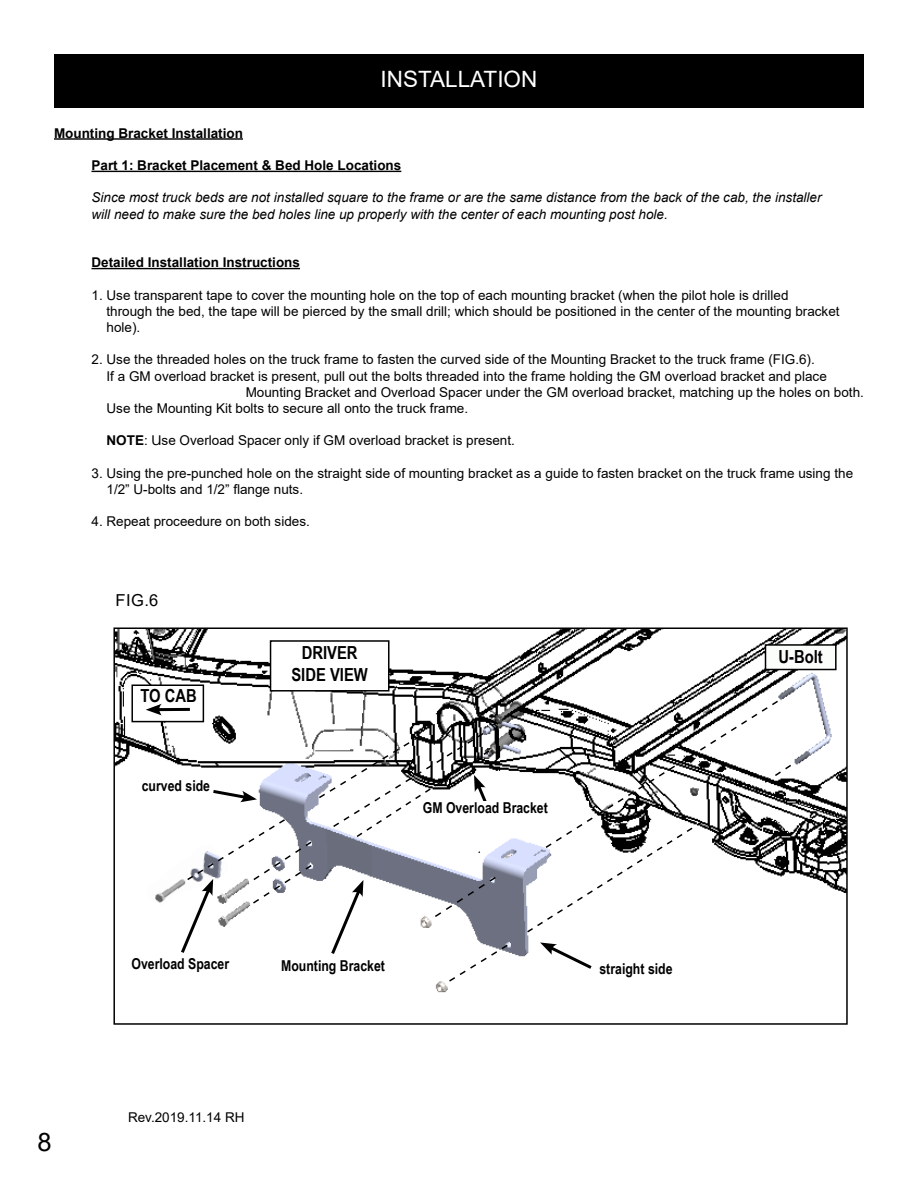
<style>
.page{position:relative;width:918px;height:1188px;background:#fff}
.page>*{position:absolute;margin:0;border:0;box-sizing:border-box;transform-origin:0 0}
.t1{font:25.5px "Arial";color:#000}
.t2{font:22.5px "Arial";color:#fff}
.t3{font:700 18px/21.6px "Arial Narrow";color:#000;text-align:center}
.t4{font:16.5px "Arial";color:#000}
.t5{font:700 15px "Arial Narrow";color:#000}
.t6{font:13.5px/16.2px "Arial";color:#000}
.t7{font:italic 13.5px/16.2px "Arial";color:#000}
.t8{font:700 13.5px "Arial";color:#000}
.s1{font-weight:700}
</style>
<div class="page">
<hr style="left:54px;top:138px;width:189px;height:2px;background:#000">
<hr style="left:92px;top:171px;width:309px;height:1px;background:#000">
<hr style="left:92px;top:268px;width:208px;height:1px;background:#000">
<div style="left:54px;top:54px;width:810px;height:54px;background:#000"></div>
<img style="left:116px;top:630px;width:729px;height:363px">
<div style="left:113px;top:627px;width:735px;height:398px;border:2px solid #000"></div>
<svg style="left:540px;top:942px;width:55px;height:30px"></svg>
<div style="left:271px;top:641px;width:118px;height:50px;background:#fff"></div>
<div style="left:270px;top:640px;width:120px;height:52px;border:2px solid #000"></div>
<div style="left:766px;top:645px;width:70px;height:25px;background:#fbfdfb"></div>
<div style="left:765px;top:644px;width:72px;height:26px;border:2px solid #000"></div>
<div style="left:382px;top:801px;width:207px;height:32px;background:#fff"></div>
<div style="left:132px;top:685px;width:71px;height:37px;background:#fff"></div>
<div style="left:131px;top:685px;width:73px;height:37px;border:2px solid #000"></div>
<hr style="left:156px;top:708px;width:34px;height:3px;background:#000">
<svg style="left:146px;top:704px;width:16px;height:11px"></svg>
<svg style="left:526px;top:700px;width:266px;height:234px"></svg>
<img style="left:139px;top:841px;width:39px;height:76px">
<svg style="left:178px;top:732px;width:331px;height:250px"></svg>
<h2 class="t2" style="left:381px;top:63px;width:158px">INSTALLATION</h2>
<p class="t8" style="left:54px;top:123px;width:191px">Mounting Bracket Installation</p>
<p class="t8" style="left:92px;top:156px;width:311px">Part 1: Bracket Placement &amp; Bed Hole Locations</p>
<p class="t7" style="left:92px;top:190px;width:732px">Since most truck beds are not installed square to the frame or are the same distance from the back of the cab, the installer will need to make sure the bed holes line up properly with the center of each mounting post hole.</p>
<p class="t8" style="left:92px;top:253px;width:210px">Detailed Installation Instructions</p>
<p class="t6" style="left:107px;top:287px;width:735px;text-indent:-15px">1. Use transparent tape to cover the mounting hole on the top of each mounting bracket (when the pilot hole is drilled<br>through the bed, the tape will be pierced by the small drill; which should be positioned in the center of the mounting bracket hole).</p>
<p class="t6" style="left:92px;top:351px;width:725px">2. Use the threaded holes on the truck frame to fasten the curved side of the Mounting Bracket to the truck frame (FIG.6).</p>
<p class="t6" style="left:107px;top:368px;width:722px">If a GM overload bracket is present, pull out the bolts threaded into the frame holding the GM overload bracket and place</p>
<p class="t6" style="left:246px;top:384px;width:620px">Mounting Bracket and Overload Spacer under the GM overload bracket, matching up the holes on both.</p>
<p class="t6" style="left:107px;top:400px;width:363px">Use the Mounting Kit bolts to secure all onto the truck frame.</p>
<p class="t6" style="left:107px;top:432px;width:410px"><span class="s1">NOTE</span>: Use Overload Spacer only if GM overload bracket is present.</p>
<p class="t6" style="left:107px;top:465px;width:748px;text-indent:-15px">3. Using the pre-punched hole on the straight side of mounting bracket as a guide to fasten bracket on the truck frame using the<br>1/2” U-bolts and 1/2” flange nuts.</p>
<p class="t6" style="left:92px;top:513px;width:220px">4. Repeat proceedure on both sides.</p>
<p class="t4" style="left:115px;top:589px;width:44px">FIG.6</p>
<h3 class="t3" style="left:140px;top:684px;width:58px">TO CAB</h3>
<p class="t5" style="left:142px;top:774px;width:70px">curved side</p>
<h3 class="t3" style="left:291px;top:641px;width:78px">DRIVER<br>SIDE VIEW</h3>
<h3 class="t3" style="left:779px;top:645px;width:46px">U-Bolt</h3>
<p class="t5" style="left:423px;top:797px;width:127px">GM Overload Bracket</p>
<h1 class="t1" style="left:38px;top:1124px;width:16px">8</h1>
<p class="t5" style="left:131px;top:952px;width:99px">Overload Spacer</p>
<p class="t5" style="left:281px;top:954px;width:105px">Mounting Bracket</p>
<p class="t6" style="left:128px;top:1109px;width:118px">Rev.2019.11.14 RH</p>
<p class="t5" style="left:599px;top:957px;width:75px">straight side</p>
</div>
